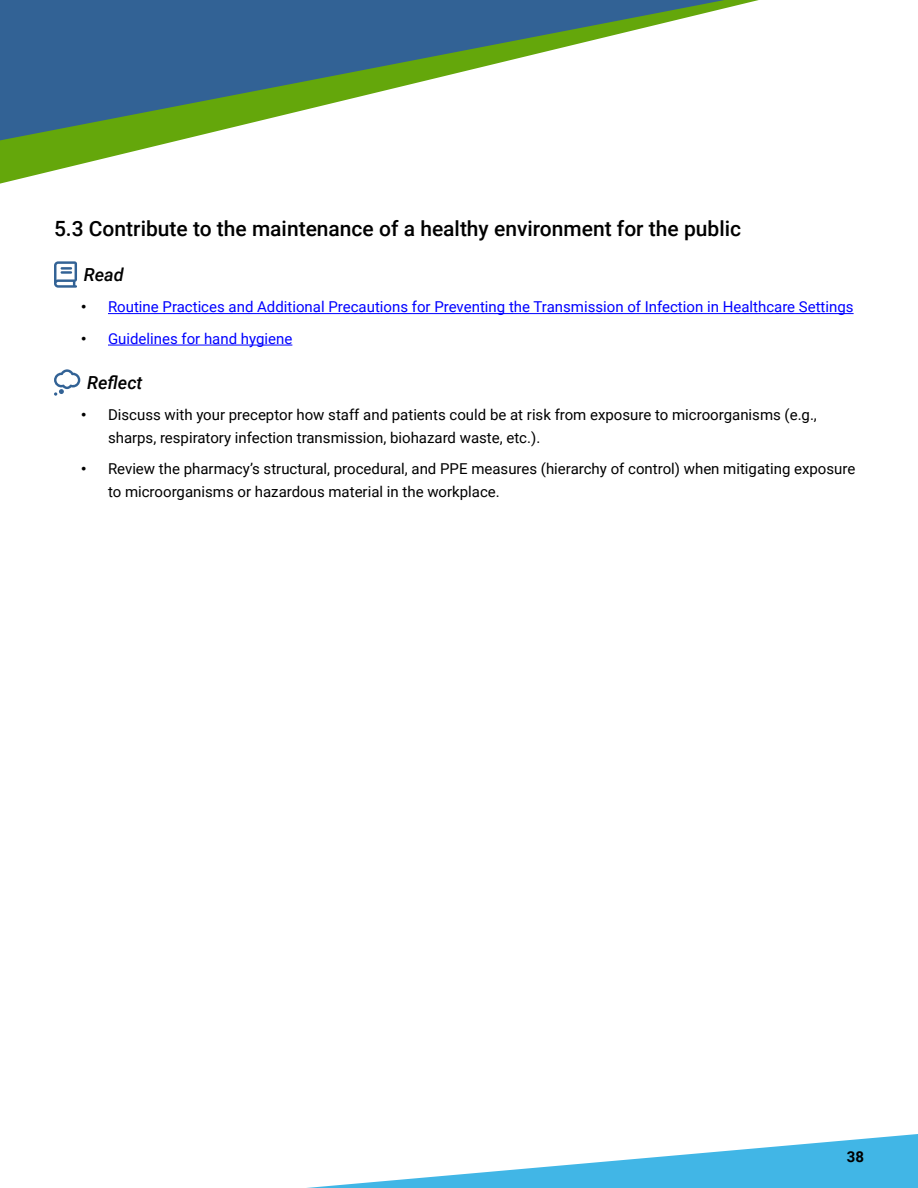
<style>
.page{position:relative;width:918px;height:1188px;background:#fff}
.page>*{position:absolute;margin:0;border:0;box-sizing:border-box;transform-origin:0 0}
.t1{font:500 21px "Roboto";color:#000}
.t2{font:italic 500 18px "Roboto";color:#000}
.t3{font:15px/22.5px "Roboto";color:#000}
.t4{font:15px "Roboto";color:#00f}
.t5{font:700 15px "Roboto";color:#000}
.s1{font-family:"Arial";color:#000}
.s2{font-family:"Arial"}
</style>
<div class="page">
<svg style="left:0;top:140px;width:180px;height:44px"></svg>
<svg style="left:0;top:0;width:759px;height:140px"></svg>
<svg style="left:307px;top:1134px;width:611px;height:54px"></svg>
<hr style="left:108px;top:313px;width:746px;height:1px;background:#00f">
<hr style="left:108px;top:345px;width:184px;height:1px;background:#00f">
<svg style="left:54px;top:261px;width:23px;height:27px"></svg>
<svg style="left:54px;top:369px;width:26px;height:27px"></svg>
<h1 class="t1" style="left:54px;top:214px;width:689px">5.3 Contribute to the maintenance of a healthy environment for the public</h1>
<p class="t2" style="left:84px;top:262px;width:41px">Read</p>
<p class="t4" style="left:81px;top:297px;width:774px"><span class="s1">•</span> Routine Practices and Additional Precautions for Preventing the Transmission of Infection in Healthcare Settings</p>
<p class="t4" style="left:81px;top:328px;width:213px"><span class="s1">•</span> Guidelines for hand hygiene</p>
<p class="t2" style="left:87px;top:370px;width:57px">Reflect</p>
<p class="t3" style="left:108px;top:403px;width:710px;text-indent:-27px"><span class="s2">•</span> Discuss with your preceptor how staff and patients could be at risk from exposure to microorganisms (e.g., sharps, respiratory infection transmission, biohazard waste, etc.).</p>
<p class="t3" style="left:108px;top:457px;width:749px;text-indent:-27px"><span class="s2">•</span> Review the pharmacy’s structural, procedural, and PPE measures (hierarchy of control) when mitigating exposure to microorganisms or hazardous material in the workplace.</p>
<p class="t5" style="left:847px;top:1146px;width:19px">38</p>
</div>
